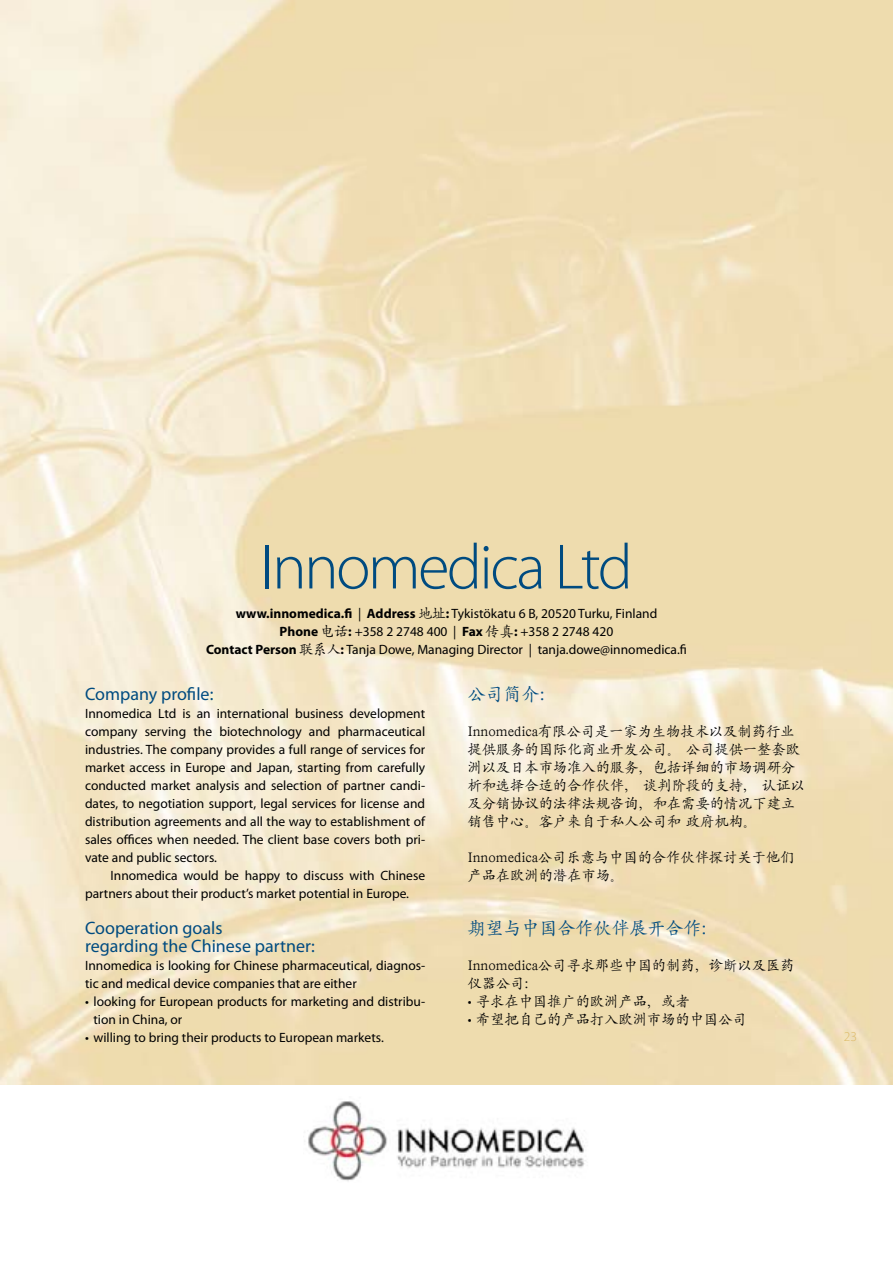
<style>
.page{position:relative;width:893px;height:1263px;background:#fff}
.page>*{position:absolute;margin:0;border:0;box-sizing:border-box;transform-origin:0 0}
.t1{font:300 64.5px "Myriad Pro";letter-spacing:-.04em;color:#004b80}
.t2{font:18px/18px "Myriad Pro";color:#004b80}
.t3{font:18px "SIL Kai Reg Jian";color:#004b80}
.t4{font:14.25px/18px "SIL Kai Reg Jian";color:#000}
.t5{font:13.5px/18px "Myriad Pro";color:#000}
.t6{font:300 13.5px "Myriad Pro";color:#ddb964}
.s1{font-weight:700}
.s2{font-family:"SIL Kai Reg Jian";font-size:14.25px}
.s3{font-family:"Myriad Pro";font-size:13.5px}
</style>
<div class="page">
<img style="left:308px;top:1101px;width:278px;height:80px">
<h1 class="t1" style="left:260px;top:528px;width:374px">Innomedica Ltd</h1>
<p class="t5" style="left:206px;top:605px;width:482px;text-align:center"><span class="s1">www.innomedica.fi</span> | <span class="s1">Address</span> <span class="s2">地址</span><span class="s1">:</span> Tykistökatu 6 B, 20520 Turku, Finland<br><span class="s1">Phone</span> <span class="s2">电话</span><span class="s1">:</span> +358 2 2748 400 | <span class="s1">Fax</span> <span class="s2">传真</span><span class="s1">:</span> +358 2 2748 420<br><span class="s1">Contact Person</span> <span class="s2">联系人</span><span class="s1">:</span> Tanja Dowe, Managing Director | tanja.dowe@innomedica.fi</p>
<h2 class="t2" style="left:85px;top:685px;width:130px">Company profile:</h2>
<p class="t5" style="left:85px;top:704px;width:342px;text-align:justify">Innomedica Ltd is an international business development company serving the biotechnology and pharmaceutical industries. The company provides a full range of services for market access in Europe and Japan, starting from carefully conducted market analysis and selection of partner candi&shy;dates, to negotiation support, legal services for license and distribution agreements and all the way to establishment of sales offices when needed. The client base covers both pri&shy;vate and public sectors.</p>
<p class="t5" style="left:85px;top:866px;width:342px;text-indent:26px">Innomedica would be happy to discuss with Chinese partners about their product’s market potential in Europe.</p>
<h2 class="t2" style="left:85px;top:919px;width:231px">Cooperation goals<br>regarding the Chinese partner:</h2>
<p class="t5" style="left:85px;top:956px;width:342px">Innomedica is looking for Chinese pharmaceutical, diagnos&shy;tic and medical device companies that are either</p>
<p class="t5" style="left:94px;top:992px;width:333px;text-indent:-8px">• looking for European products for marketing and distribu&shy;tion in China, or</p>
<p class="t5" style="left:85px;top:1028px;width:300px">• willing to bring their products to European markets.</p>
<p class="t6" style="left:844px;top:1029px;width:15px">23</p>
<h2 class="t3" style="left:468px;top:682px;width:78px">公司简介:</h2>
<p class="t4" style="left:468px;top:721px;width:339px">Innomedica有限公司是一家为生物技术以及制药行业提供服务的国际化商业开发公司。 公司提供一整套欧洲以及日本市场准入的服务，包括详细的市场调研分析和选择合适的合作伙伴， 谈判阶段的支持， 认证以及分销协议的法律法规咨询，和在需要的情况下建立销售中心。客户来自于私人公司和 政府机构。</p>
<p class="t4" style="left:468px;top:847px;width:329px">Innomedica公司乐意与中国的合作伙伴探讨关于他们产品在欧洲的潜在市场。</p>
<h2 class="t3" style="left:468px;top:916px;width:253px">期望与中国合作伙伴展开合作：</h2>
<p class="t4" style="left:468px;top:955px;width:329px">Innomedica公司寻求那些中国的制药，诊断以及医药仪器公司：</p>
<p class="t4" style="left:468px;top:991px;width:224px"><span class="s3">•</span> 寻求在中国推广的欧洲产品，或者</p>
<p class="t4" style="left:468px;top:1009px;width:281px"><span class="s3">•</span> 希望把自己的产品打入欧洲市场的中国公司</p>
</div>
